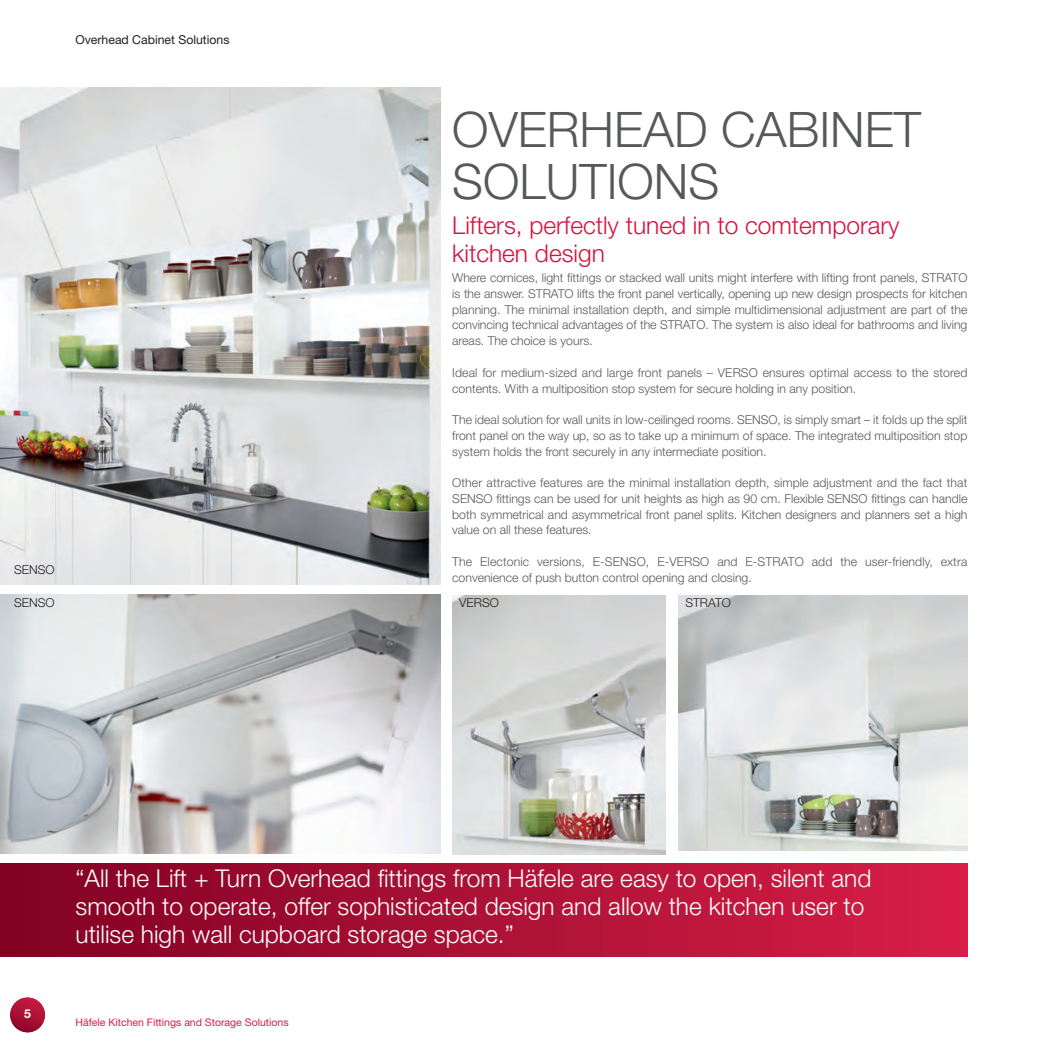
<style>
.page{position:relative;width:1042px;height:1042px;background:#fff}
.page>*{position:absolute;margin:0;border:0;box-sizing:border-box;transform-origin:0 0}
.t1{font:300 49px/52.5px "Helvetica Neue LT Std";color:#57585a}
.t2{font:300 24.5px/28px "Helvetica Neue LT Std";color:#fff}
.t3{font:300 24.5px/28px "Helvetica Neue LT Std";color:#d7123e}
.t4{font:300 12.25px/15.8px "Helvetica Neue LT Std";color:#57585a;text-align:justify}
.t5{font:12.25px "Helvetica Neue LT Std";color:#231f20}
.t6{font:300 12.25px "Helvetica Neue LT Std";color:#231f20}
.t7{font:700 12.25px "Helvetica Neue LT Std";color:#fff}
.t8{font:10.5px "Helvetica Neue LT Std";color:#d91e47}
</style>
<div class="page">
<img style="left:452px;top:595px;width:213px;height:259px">
<svg style="left:10px;top:1009px;width:35px;height:22px"></svg>
<svg style="left:10px;top:997px;width:35px;height:34px"></svg>
<img style="left:0;top:88px;width:440px;height:496px">
<img style="left:0;top:594px;width:440px;height:258px">
<img style="left:678px;top:595px;width:289px;height:255px">
<div style="left:0;top:863px;width:967px;height:93px;background:linear-gradient(to right,#810123,#d71f47)"></div>
<p class="t5" style="left:75px;top:35px;width:155px">Overhead Cabinet Solutions</p>
<h1 class="t1" style="left:452px;top:108px;width:470px">OVERHEAD CABINET<br>SOLUTIONS</h1>
<h2 class="t3" style="left:452px;top:214px;width:448px">Lifters, perfectly tuned in to comtemporary kitchen design</h2>
<p class="t4" style="left:452px;top:271px;width:516px">Where cornices, light fittings or stacked wall units might interfere with lifting front panels, STRATO is the answer. STRATO lifts the front panel vertically, opening up new design prospects for kitchen planning. The minimal installation depth, and simple multidimensional adjustment are part of the convincing technical advantages of the STRATO. The system is also ideal for bathrooms and living areas. The choice is yours.</p>
<p class="t4" style="left:452px;top:365px;width:516px">Ideal for medium-sized and large front panels – VERSO ensures optimal access to the stored contents. With a multi position stop system for secure holding in any position.</p>
<p class="t4" style="left:452px;top:413px;width:516px">The ideal solution for wall units in low-ceilinged rooms. SENSO, is simply smart – it folds up the split front panel on the way up, so as to take up a minimum of space. The integrated multiposition stop system holds the front securely in any intermediate position.</p>
<p class="t4" style="left:452px;top:476px;width:516px">Other attractive features are the minimal installation depth, simple adjustment and the fact that SENSO fittings can be used for unit heights as high as 90 cm. Flexible SENSO fittings can handle both symmetrical and asymmetrical front panel splits. Kitchen designers and planners set a high value on all these features.</p>
<p class="t4" style="left:452px;top:554px;width:516px">The Electonic versions, E-SENSO, E-VERSO and E-STRATO add the user-friendly, extra convenience of push button control opening and closing.</p>
<p class="t6" style="left:14px;top:564px;width:42px">SENSO</p>
<p class="t6" style="left:14px;top:598px;width:42px">SENSO</p>
<p class="t6" style="left:459px;top:598px;width:41px">VERSO</p>
<p class="t6" style="left:685px;top:598px;width:47px">STRATO</p>
<p class="t7" style="left:24px;top:1008px;width:8px">5</p>
<h2 class="t2" style="left:75px;top:866px;width:797px">“All the Lift + Turn Overhead fittings from Häfele are easy to open, silent and smooth to operate, offer sophisticated design and allow the kitchen user to utilise high wall cupboard storage space.”</h2>
<p class="t8" style="left:75px;top:1018px;width:214px">Häfele Kitchen Fittings and Storage Solutions</p>
</div>
